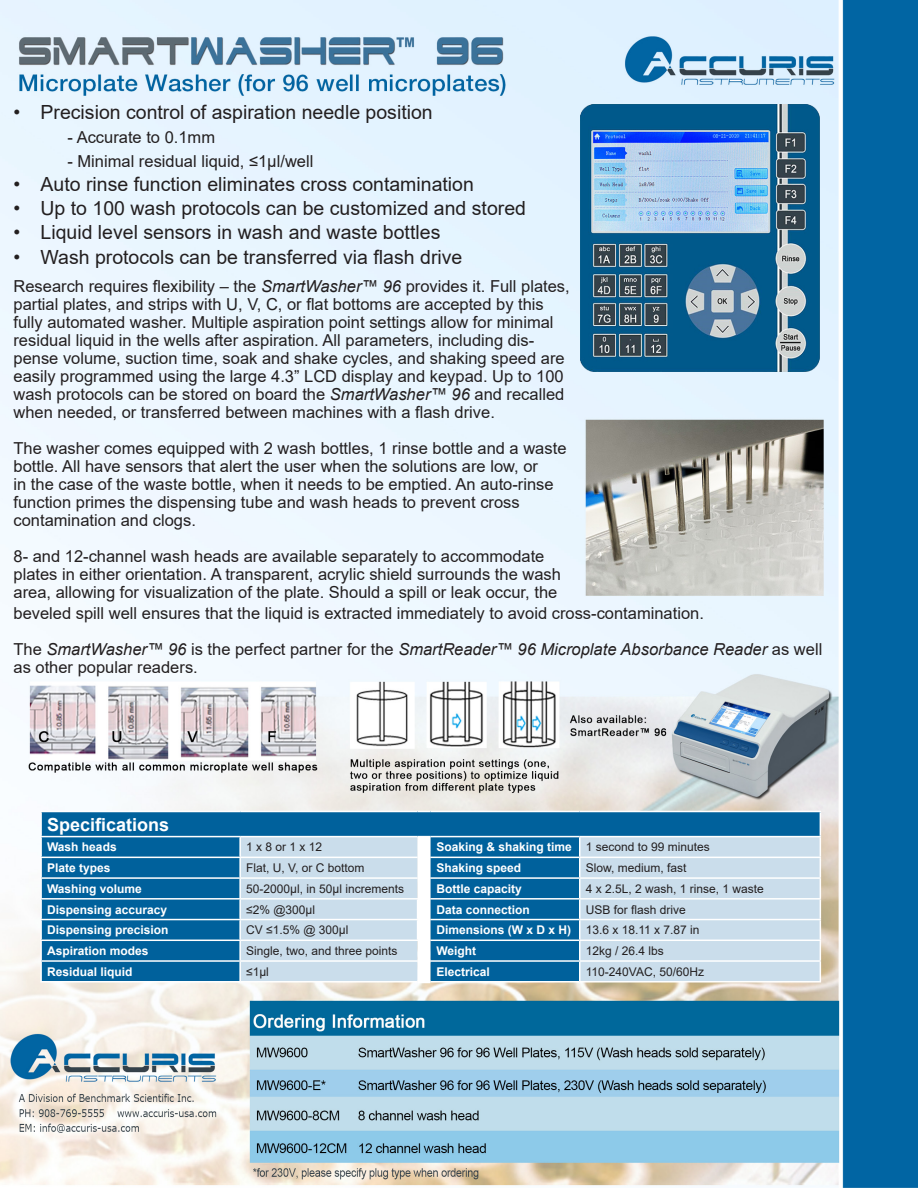
<style>
.page{position:relative;width:918px;height:1188px;background:#fff}
.page>*{position:absolute;margin:0;border:0;box-sizing:border-box;transform-origin:0 0}
.t1{font:19.5px "Arial";color:#231f20}
.t2{font:700 18px "Arial";color:#fff}
.t3{font:16.5px/18px "Arial";color:#231f20}
.t4{font:12px "Arial";color:#231f20}
.t5{font:700 12px "Arial";color:#fff}
.s1{font-style:italic}
</style>
<div class="page">
<img style="left:0;top:0;width:918px;height:1188px">
<div style="left:41px;top:812px;width:779px;height:25px;background:#00619c"></div>
<div style="left:42px;top:837px;width:197px;height:144px;background:#00619c"></div>
<svg style="left:241px;top:837px;width:579px;height:144px;background:#96bdd6"></svg>
<hr style="left:40px;top:811px;width:200px;height:1px;background:#fff">
<hr style="left:40px;top:812px;width:2px;height:24px;background:#fff">
<hr style="left:240px;top:811px;width:178px;height:1px;background:#fff">
<svg style="left:418px;top:811px;width:12px;height:1px"></svg>
<hr style="left:430px;top:811px;width:150px;height:1px;background:#fff">
<hr style="left:580px;top:811px;width:241px;height:1px;background:#fff">
<hr style="left:40px;top:836px;width:200px;height:1px;background:#fff">
<hr style="left:240px;top:836px;width:178px;height:1px;background:#fff">
<hr style="left:430px;top:836px;width:150px;height:1px;background:#fff">
<hr style="left:580px;top:836px;width:241px;height:1px;background:#fff">
<hr style="left:40px;top:837px;width:2px;height:20px;background:#fff">
<hr style="left:239px;top:837px;width:2px;height:20px;background:#fff">
<hr style="left:40px;top:857px;width:200px;height:1px;background:#fff">
<hr style="left:240px;top:857px;width:178px;height:1px;background:#fff">
<hr style="left:40px;top:877px;width:200px;height:2px;background:#fff">
<hr style="left:240px;top:877px;width:178px;height:2px;background:#fff">
<hr style="left:40px;top:898px;width:200px;height:2px;background:#fff">
<svg style="left:40px;top:858px;width:2px;height:61px"></svg>
<svg style="left:239px;top:858px;width:2px;height:61px"></svg>
<hr style="left:40px;top:919px;width:200px;height:1px;background:#fff">
<hr style="left:40px;top:920px;width:2px;height:20px;background:#fff">
<hr style="left:239px;top:920px;width:2px;height:20px;background:#fff">
<hr style="left:40px;top:940px;width:200px;height:1px;background:#fff">
<hr style="left:40px;top:960px;width:200px;height:2px;background:#fff">
<svg style="left:40px;top:941px;width:2px;height:40px"></svg>
<hr style="left:240px;top:960px;width:178px;height:2px;background:#fff">
<svg style="left:239px;top:941px;width:2px;height:40px"></svg>
<hr style="left:40px;top:981px;width:200px;height:2px;background:#fff">
<hr style="left:240px;top:981px;width:178px;height:2px;background:#fff">
<hr style="left:430px;top:857px;width:150px;height:1px;background:#fff">
<hr style="left:580px;top:857px;width:241px;height:1px;background:#fff">
<hr style="left:430px;top:877px;width:150px;height:2px;background:#fff">
<hr style="left:580px;top:877px;width:241px;height:2px;background:#fff">
<hr style="left:240px;top:898px;width:178px;height:2px;background:#fff">
<hr style="left:430px;top:898px;width:150px;height:2px;background:#fff">
<hr style="left:580px;top:898px;width:241px;height:2px;background:#fff">
<hr style="left:240px;top:919px;width:178px;height:1px;background:#fff">
<svg style="left:417px;top:836px;width:13px;height:147px"></svg>
<hr style="left:430px;top:919px;width:150px;height:1px;background:#fff">
<hr style="left:580px;top:919px;width:241px;height:1px;background:#fff">
<hr style="left:240px;top:940px;width:178px;height:1px;background:#fff">
<hr style="left:430px;top:940px;width:150px;height:1px;background:#fff">
<hr style="left:580px;top:940px;width:241px;height:1px;background:#fff">
<hr style="left:430px;top:960px;width:150px;height:2px;background:#fff">
<hr style="left:580px;top:960px;width:241px;height:2px;background:#fff">
<svg style="left:579px;top:837px;width:1px;height:144px"></svg>
<svg style="left:820px;top:812px;width:1px;height:169px"></svg>
<hr style="left:430px;top:981px;width:150px;height:2px;background:#fff">
<hr style="left:580px;top:981px;width:241px;height:2px;background:#fff">
<img style="left:581px;top:104px;width:239px;height:268px">
<p class="t1" style="left:14px;top:98px;width:421px">• Precision control of aspiration needle position</p>
<p class="t3" style="left:68px;top:128px;width:149px">- Accurate to 0.1mm</p>
<p class="t3" style="left:68px;top:152px;width:247px">- Minimal residual liquid, ≤1μl/well</p>
<p class="t1" style="left:14px;top:170px;width:462px">• Auto rinse function eliminates cross contamination</p>
<p class="t1" style="left:14px;top:194px;width:514px">• Up to 100 wash protocols can be customized and stored</p>
<p class="t1" style="left:14px;top:218px;width:428px">• Liquid level sensors in wash and waste bottles</p>
<p class="t1" style="left:14px;top:244px;width:450px">• Wash protocols can be transferred via flash drive</p>
<p class="t3" style="left:14px;top:277px;width:558px">Research requires flexibility – the <span class="s1">SmartWasher™ 96</span> provides it. Full plates, partial plates, and strips with U, V, C, or flat bottoms are accepted by this fully automated washer. Multiple aspiration point settings allow for minimal residual liquid in the wells after aspiration. All parameters, including dis&shy;pense volume, suction time, soak and shake cycles, and shaking speed are easily programmed using the large 4.3” LCD display and keypad. Up to 100 wash protocols can be stored on board the <span class="s1">SmartWasher™ 96</span> and recalled when needed, or transferred between machines with a flash drive.</p>
<p class="t3" style="left:14px;top:439px;width:555px">The washer comes equipped with 2 wash bottles, 1 rinse bottle and a waste bottle. All have sensors that alert the user when the solutions are low, or<br>in the case of the waste bottle, when it needs to be emptied. An auto-rinse function primes the dispensing tube and wash heads to prevent cross contamination and clogs.</p>
<p class="t3" style="left:14px;top:547px;width:549px">8- and 12-channel wash heads are available separately to accommodate plates in either orientation. A transparent, acrylic shield surrounds the wash area, allowing for visualization of the plate. Should a spill or leak occur, the</p>
<p class="t3" style="left:14px;top:604px;width:692px">beveled spill well ensures that the liquid is extracted immediately to avoid cross-contamination.</p>
<p class="t3" style="left:14px;top:640px;width:810px">The <span class="s1">SmartWasher™ 96</span> is the perfect partner for the <span class="s1">SmartReader™ 96 Microplate Absorbance Reader</span> as well as other popular readers.</p>
<p class="t2" style="left:47px;top:812px;width:124px">Specifications</p>
<p class="t5" style="left:47px;top:839px;width:71px">Wash heads</p>
<p class="t4" style="left:246px;top:839px;width:78px">1 x 8 or 1 x 12</p>
<p class="t5" style="left:436px;top:839px;width:137px">Soaking &amp; shaking time</p>
<p class="t4" style="left:586px;top:839px;width:126px">1 second to 99 minutes</p>
<p class="t5" style="left:47px;top:859px;width:65px">Plate types</p>
<p class="t4" style="left:246px;top:860px;width:120px">Flat, U, V, or C bottom</p>
<p class="t5" style="left:436px;top:859px;width:86px">Shaking speed</p>
<p class="t4" style="left:586px;top:860px;width:102px">Slow, medium, fast</p>
<p class="t5" style="left:47px;top:880px;width:96px">Washing volume</p>
<p class="t4" style="left:246px;top:880px;width:159px">50-2000μl, in 50μl increments</p>
<p class="t5" style="left:436px;top:880px;width:87px">Bottle capacity</p>
<p class="t4" style="left:586px;top:880px;width:180px">4 x 2.5L, 2 wash, 1 rinse, 1 waste</p>
<p class="t5" style="left:47px;top:901px;width:122px">Dispensing accuracy</p>
<p class="t4" style="left:246px;top:901px;width:71px">≤2% @300μl</p>
<p class="t5" style="left:436px;top:901px;width:95px">Data connection</p>
<p class="t4" style="left:586px;top:901px;width:102px">USB for flash drive</p>
<p class="t5" style="left:47px;top:922px;width:123px">Dispensing precision</p>
<p class="t4" style="left:246px;top:922px;width:104px">CV ≤1.5% @ 300μl</p>
<p class="t5" style="left:436px;top:922px;width:136px">Dimensions (W x D x H)</p>
<p class="t4" style="left:586px;top:922px;width:115px">13.6 x 18.11 x 7.87 in</p>
<p class="t5" style="left:47px;top:942px;width:103px">Aspiration modes</p>
<p class="t4" style="left:246px;top:943px;width:153px">Single, two, and three points</p>
<p class="t5" style="left:436px;top:942px;width:41px">Weight</p>
<p class="t4" style="left:586px;top:943px;width:80px">12kg / 26.4 lbs</p>
<p class="t5" style="left:47px;top:963px;width:87px">Residual liquid</p>
<p class="t4" style="left:246px;top:963px;width:24px">≤1μl</p>
<p class="t5" style="left:436px;top:963px;width:55px">Electrical</p>
<p class="t4" style="left:586px;top:963px;width:120px">110-240VAC, 50/60Hz</p>
</div>
